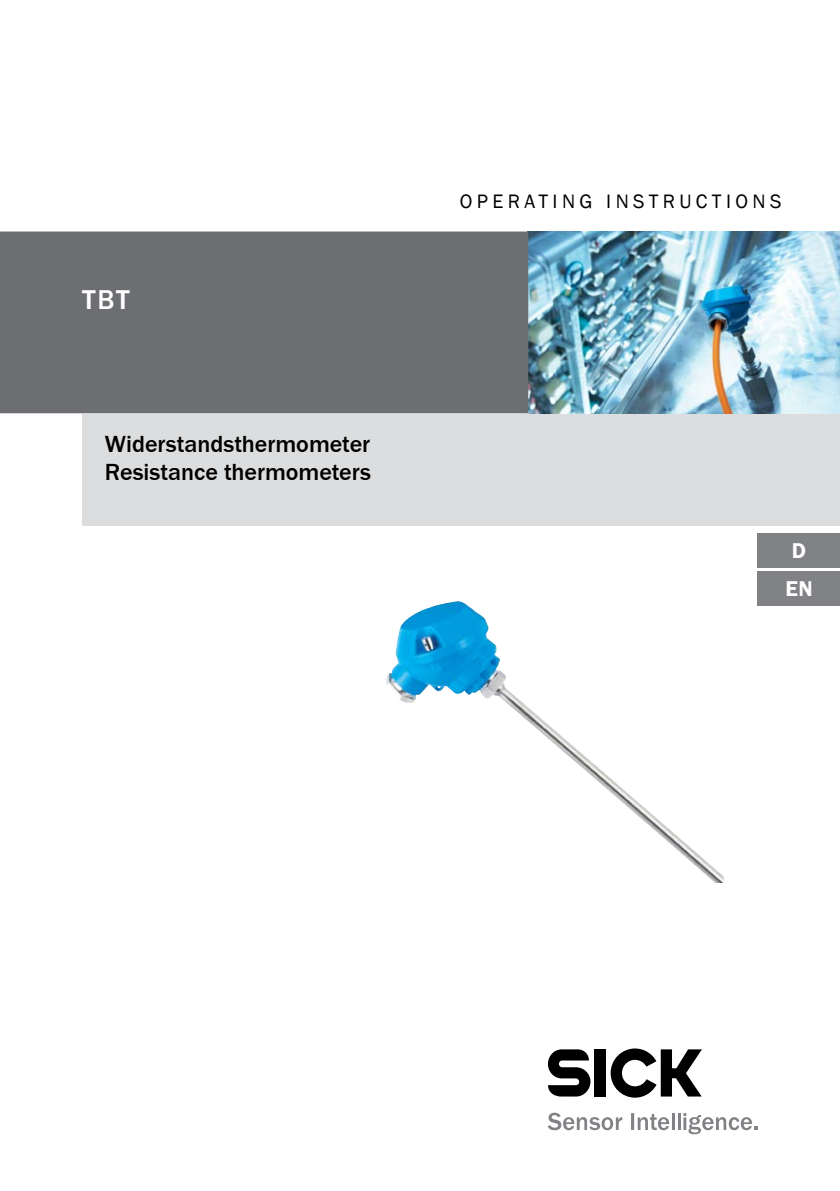
<style>
.page{position:relative;width:840px;height:1191px;background:#fff}
.page>*{position:absolute;margin:0;border:0;box-sizing:border-box;transform-origin:0 0}
.t1{font:500 28px "SICK Franklin";color:#fff}
.t2{font:500 24px/28px "SICK Franklin";color:#000}
.t3{font:700 22px/38px "SICK Franklin";color:#fff}
.t4{font:20px "SICK Franklin";letter-spacing:.22em;color:#000}
</style>
<div class="page">
<img style="left:527px;top:231px;width:312px;height:183px">
<div style="left:82px;top:414px;width:757px;height:112px;background:#dcddde"></div>
<div style="left:0;top:231px;width:528px;height:182px;background:#6d6e71"></div>
<div style="left:757px;top:533px;width:82px;height:34px;background:#808285"></div>
<div style="left:757px;top:571px;width:82px;height:34px;background:#808285"></div>
<svg style="left:547px;top:1049px;width:43px;height:47px"></svg>
<div style="left:594px;top:1049px;width:11px;height:47px;background:#000"></div>
<svg style="left:610px;top:1048px;width:91px;height:49px"></svg>
<svg style="left:547px;top:1112px;width:75px;height:18px"></svg>
<svg style="left:631px;top:1113px;width:37px;height:17px"></svg>
<hr style="left:671px;top:1113px;width:3px;height:17px;background:#808285">
<hr style="left:677px;top:1113px;width:3px;height:17px;background:#808285">
<svg style="left:683px;top:1113px;width:74px;height:21px"></svg>
<img style="left:386px;top:626px;width:89px;height:77px">
<p class="t1" style="left:82px;top:282px;width:49px">TBT</p>
<p class="t2" style="left:105px;top:430px;width:267px">Widerstandsthermometer<br>Resistance thermometers</p>
<p class="t4" style="left:459px;top:189px;width:323px">OPERATING INSTRUCTIONS</p>
<p class="t3" style="left:785px;top:532px;width:28px">D<br>EN</p>
</div>
